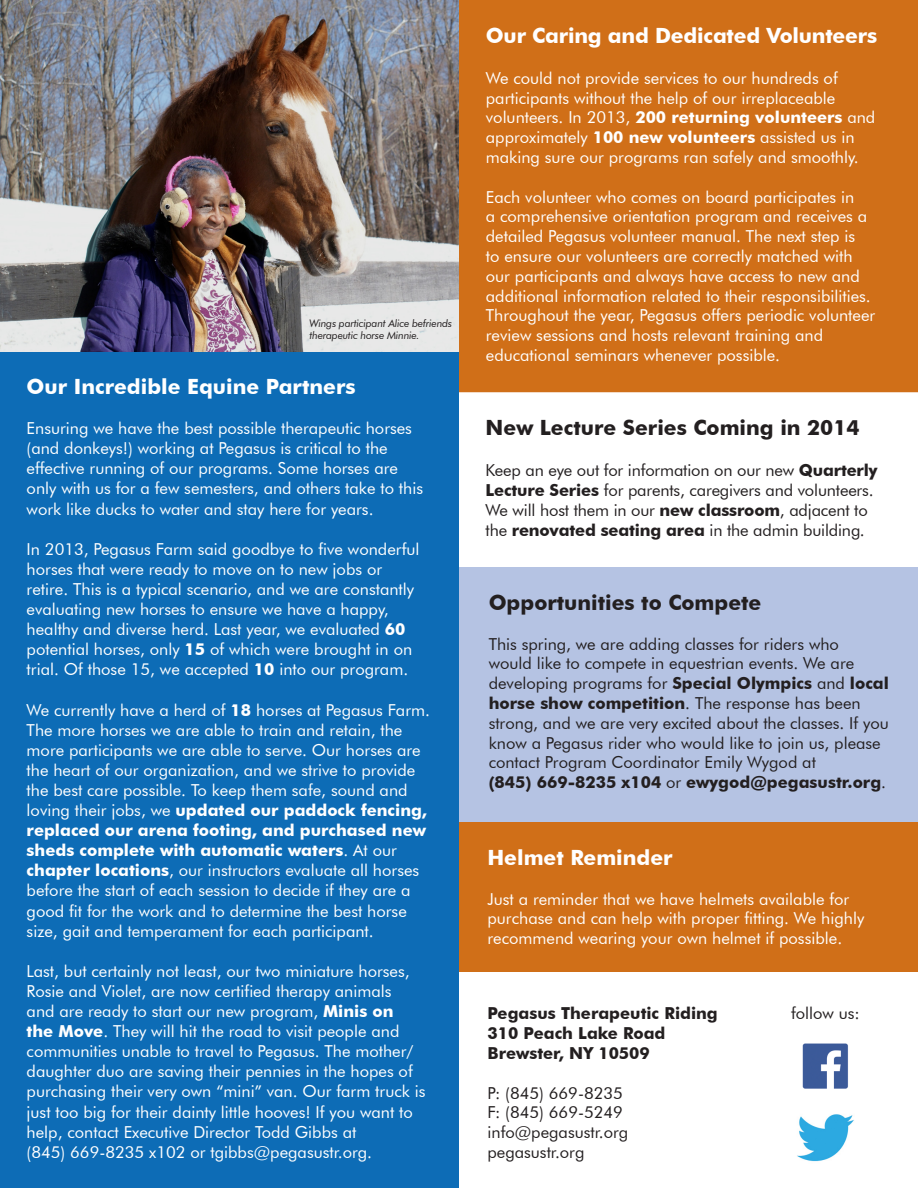
<style>
.page{position:relative;width:918px;height:1188px;background:#fff}
.page>*{position:absolute;margin:0;border:0;box-sizing:border-box;transform-origin:0 0}
.t1{font:700 21px "Futura BT";color:#fff}
.t2{font:700 21px "Futura BT";color:#231f20}
.t3{font:16.5px/20.1px "Futura BT";color:#fff}
.t4{font:16.5px/19.8px "Futura BT";color:#231f20}
.t5{font:700 16.5px "Futura BT";color:#231f20}
.t6{font:italic 10.5px/12.6px "Futura BT";letter-spacing:-.02em;color:#231f20}
.s1{font-weight:700}
.s2{font-weight:400}
</style>
<div class="page">
<div style="left:459px;top:392px;width:459px;height:175px;border:2px solid #fff"></div>
<div style="left:460px;top:1px;width:457px;height:391px;background:#d06f18"></div>
<div style="left:459px;top:0;width:459px;height:392px;border:2px solid #d06f18"></div>
<div style="left:460px;top:568px;width:457px;height:253px;background:#b5c3e3"></div>
<div style="left:459px;top:567px;width:459px;height:255px;border:2px solid #b5c3e3"></div>
<div style="left:459px;top:822px;width:459px;height:150px;background:#d06f18"></div>
<img style="left:797px;top:1114px;width:57px;height:48px">
<img style="left:802px;top:1043px;width:46px;height:46px">
<div style="left:1px;top:352px;width:457px;height:835px;background:#0d6cb6"></div>
<div style="left:0;top:352px;width:459px;height:836px;border:2px solid #0d6cb6"></div>
<img style="left:0;top:0;width:459px;height:352px">
<p class="t6" style="left:309px;top:317px;width:144px">Wings participant Alice befriends therapeutic horse Minnie.</p>
<p class="t1" style="left:27px;top:374px;width:330px">Our Incredible Equine Partners</p>
<p class="t3" style="left:27px;top:418px;width:398px">Ensuring we have the best possible therapeutic horses (and donkeys!) working at Pegasus is critical to the effective running of our programs. Some horses are only with us for a few semesters, and others take to this work like ducks to water and stay here for years.</p>
<p class="t3" style="left:27px;top:539px;width:394px">In 2013, Pegasus Farm said goodbye to five wonderful horses that were ready to move on to new jobs or retire. This is a typical scenario, and we are constantly evaluating new horses to ensure we have a happy, healthy and diverse herd. Last year, we evaluated <span class="s1">60 </span>potential horses, only <span class="s1">15</span> of which were brought in on trial. Of those 15, we accepted <span class="s1">10</span> into our program.</p>
<p class="t3" style="left:27px;top:700px;width:405px">We currently have a herd of <span class="s1">18</span> horses at Pegasus Farm.<br>The more horses we are able to train and retain, the more participants we are able to serve. Our horses are the heart of our organization, and we strive to provide the best care possible. To keep them safe, sound and loving their jobs, we <span class="s1">updated our paddock fencing, replaced our arena footing, and purchased new sheds complete with automatic waters</span>. At our <span class="s1">chapter locations</span>, our instructors evaluate all horses before the start of each session to decide if they are a good fit for the work and to determine the best horse size, gait and temperament for each participant.</p>
<p class="t3" style="left:27px;top:961px;width:400px">Last, but certainly not least, our two miniature horses, Rosie and Violet, are now certified therapy animals<br>and are ready to start our new program, <span class="s1">Minis on<br>the Move</span>. They will hit the road to visit people and communities unable to travel to Pegasus. The mother/ daughter duo are saving their pennies in the hopes of purchasing their very own “mini” van. Our farm truck is just too big for their dainty little hooves! If you want to help, contact Executive Director Todd Gibbs at</p>
<p class="t3" style="left:27px;top:1142px;width:347px">(845) 669-8235 x102 or tgibbs@pegasustr.org.</p>
<p class="t1" style="left:486px;top:23px;width:393px">Our Caring and Dedicated Volunteers</p>
<p class="t3" style="left:486px;top:68px;width:391px">We could not provide services to our hundreds of participants without the help of our irreplaceable volunteers. In 2013, <span class="s1">200 returning volunteers</span> and approximately <span class="s1">100 new volunteers</span> assisted us in making sure our programs ran safely and smoothly.</p>
<p class="t3" style="left:486px;top:187px;width:391px">Each volunteer who comes on board participates in<br>a comprehensive orientation program and receives a detailed Pegasus volunteer manual. The next step is<br>to ensure our volunteers are correctly matched with our participants and always have access to new and additional information related to their responsibilities.<br>Throughout the year, Pegasus offers periodic volunteer review sessions and hosts relevant training and educational seminars whenever possible.</p>
<p class="t2" style="left:486px;top:415px;width:376px">New Lecture Series Coming in 2014</p>
<p class="t4" style="left:486px;top:459px;width:393px">Keep an eye out for information on our new <span class="s1">Quarterly Lecture Series</span> for parents, caregivers and volunteers.<br>We will host them in our <span class="s1">new classroom</span>, adjacent to the <span class="s1">renovated seating area</span> in the admin building.</p>
<p class="t2" style="left:489px;top:590px;width:274px">Opportunities to Compete</p>
<p class="t4" style="left:489px;top:634px;width:402px">This spring, we are adding classes for riders who<br>would like to compete in equestrian events. We are developing programs for <span class="s1">Special Olympics</span> and <span class="s1">local horse show competition</span>. The response has been strong, and we are very excited about the classes. If you know a Pegasus rider who would like to join us, please contact Program Coordinator Emily Wygod at</p>
<p class="t5" style="left:489px;top:772px;width:399px">(845) 669-8235 x104 <span class="s2">or</span> ewygod@pegasustr.org<span class="s2">.</span></p>
<p class="t1" style="left:487px;top:845px;width:187px">Helmet Reminder</p>
<p class="t3" style="left:487px;top:889px;width:378px">Just a reminder that we have helmets available for purchase and can help with proper fitting. We highly recommend wearing your own helmet if possible.</p>
<p class="t5" style="left:487px;top:1004px;width:232px">Pegasus Therapeutic Riding</p>
<p class="t5" style="left:487px;top:1023px;width:180px">310 Peach Lake Road</p>
<p class="t5" style="left:487px;top:1043px;width:164px">Brewster, NY 10509</p>
<p class="t4" style="left:487px;top:1083px;width:137px">P: (845) 669-8235</p>
<p class="t4" style="left:487px;top:1103px;width:137px">F: (845) 669-5249</p>
<p class="t4" style="left:487px;top:1122px;width:142px">info@pegasustr.org</p>
<p class="t4" style="left:487px;top:1142px;width:99px">pegasustr.org</p>
<p class="t4" style="left:791px;top:1004px;width:70px">follow us:</p>
</div>
